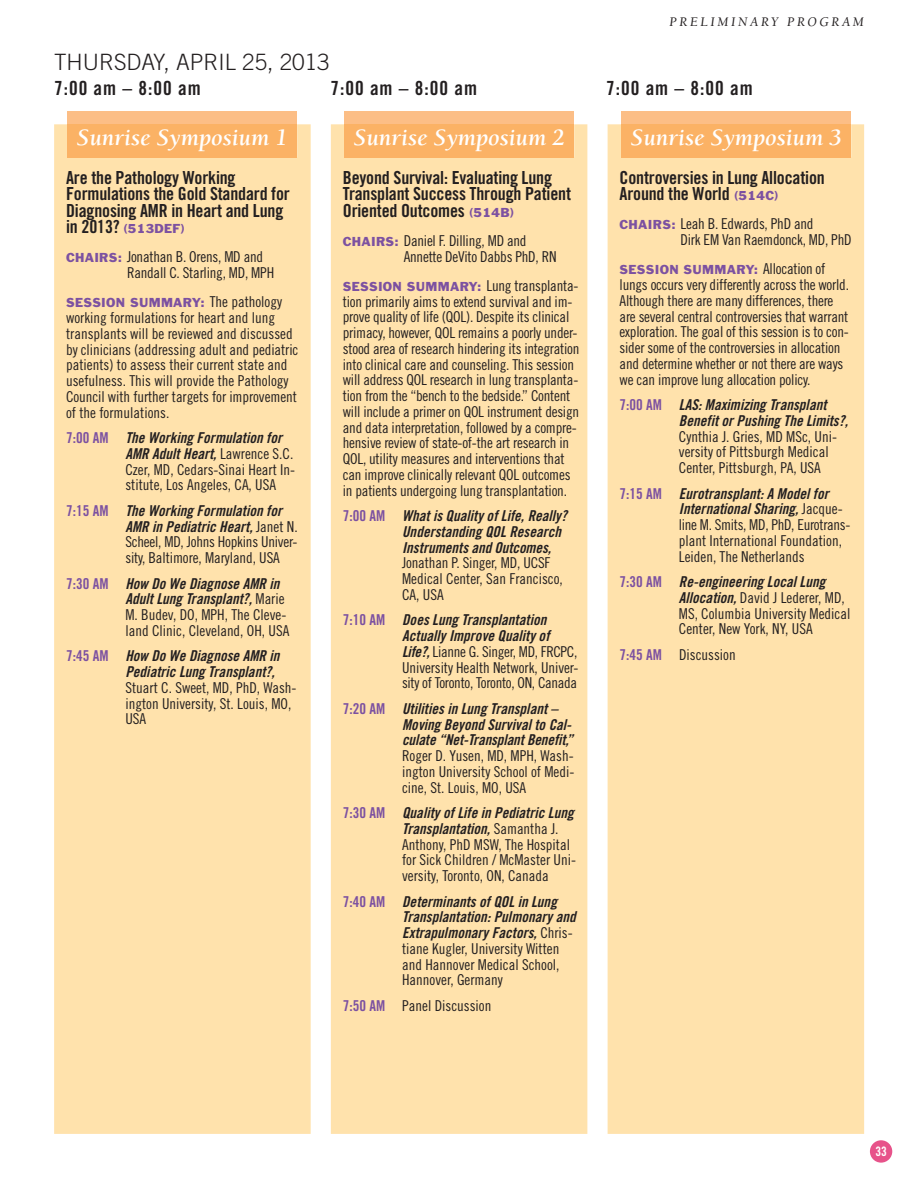
<style>
.page{position:relative;width:918px;height:1188px;background:#fff}
.page>*{position:absolute;margin:0;border:0;box-sizing:border-box;transform-origin:0 0}
.t1{font:italic 700 24px "Berkeley";color:#fff}
.t2{font:300 22.5px "Trade Gothic";color:#231f20}
.t3{font:19.5px "Trade Gothic Bold Cond Twenty";letter-spacing:.05em;color:#231f20}
.t4{font:18px/16.5px "Trade Gothic Bold Cond Twenty";letter-spacing:-.01em;color:#231f20}
.t5{font:15px/15.8px "Trade Gothic Cond Eighteen";letter-spacing:-.015em;color:#231f20}
.t6{font:italic 15px/15.8px "Trade Gothic Bold Cond Twenty";color:#231f20}
.t7{font:italic 13.5px "Berkeley";letter-spacing:.2em;color:#231f20}
.t8{font:13.05px "Trade Gothic Bold Cond Twenty";color:#fff}
.t9{font:12px "Franklin Gothic";letter-spacing:.025em;color:#7c51a1}
.s1{font-family:"Trade Gothic Bold Cond Twenty";font-size:18px;color:#231f20}
.s2{font-family:"Franklin Gothic";font-size:12px;color:#7c51a1}
.s3{font-family:"Trade Gothic Cond Eighteen";font-size:15px;color:#231f20}
.s4{font-style:normal;color:#7c51a1}
.s5{font-family:"Trade Gothic Cond Eighteen";font-style:normal}
.s6{font-family:"Trade Gothic Bold Cond Twenty";font-style:italic}
.s7{font-family:"Trade Gothic Bold Cond Twenty";color:#7c51a1}
</style>
<div class="page">
<div style="left:54px;top:124px;width:257px;height:1010px;background:#ffe2ac"></div>
<div style="left:331px;top:124px;width:256px;height:1010px;background:#ffe2ac"></div>
<div style="left:608px;top:124px;width:256px;height:1010px;background:#ffe2ac"></div>
<div style="left:870px;top:1140px;width:22px;height:23px;background:#e7528a;border-radius:50%"></div>
<div style="left:622px;top:111px;width:229px;height:13px;background:#fcbe86"></div>
<div style="left:622px;top:124px;width:229px;height:33px;background:#fbb265"></div>
<div style="left:345px;top:111px;width:229px;height:13px;background:#fcbe86"></div>
<div style="left:345px;top:124px;width:229px;height:33px;background:#fbb265"></div>
<div style="left:68px;top:111px;width:229px;height:13px;background:#fcbe86"></div>
<div style="left:68px;top:124px;width:229px;height:33px;background:#fbb265"></div>
<p class="t7" style="left:670px;top:16px;width:196px">PRELIMINARY PROGRAM</p>
<h2 class="t2" style="left:54px;top:54px;width:277px">THURSDAY, APRIL 25, 2013</h2>
<h3 class="t3" style="left:54px;top:81px;width:148px">7:00 am – 8:00 am</h3>
<h3 class="t3" style="left:331px;top:81px;width:148px">7:00 am – 8:00 am</h3>
<h3 class="t3" style="left:606px;top:81px;width:148px">7:00 am – 8:00 am</h3>
<h1 class="t1" style="left:77px;top:128px;width:212px">Sunrise Symposium 1</h1>
<h1 class="t1" style="left:354px;top:128px;width:212px">Sunrise Symposium 2</h1>
<h1 class="t1" style="left:631px;top:128px;width:212px">Sunrise Symposium 3</h1>
<p class="t4" style="left:66px;top:171px;width:225px">Are the Pathology Working<br>Formulations the Gold Standard for<br>Diagnosing AMR in Heart and Lung</p>
<p class="t9" style="left:66px;top:224px;width:120px"><span class="s1">in 2013?</span> (513DEF)</p>
<p class="t5" style="left:127px;top:250px;width:149px;text-indent:-61px"><span class="s2">CHAIRS:</span> Jonathan B. Orens, MD and<br>Randall C. Starling, MD, MPH</p>
<p class="t9" style="left:66px;top:298px;width:218px">SESSION SUMMARY: <span class="s3">The pathology</span></p>
<p class="t5" style="left:66px;top:311px;width:234px">working formulations for heart and lung transplants will be reviewed and discussed by clinicians (addressing adult and pediatric patients) to assess their current state and usefulness. This will provide the Pathology Council with further targets for improvement of the formulations.</p>
<p class="t6" style="left:125px;top:431px;width:169px;text-indent:-59px"><span class="s4">7 : 0 0 A M</span> The Working Formulation for<br>AMR AdultHeart,<span class="s5">L a w r e n c e S . C .</span></p>
<p class="t5" style="left:125px;top:463px;width:171px">Czer, MD, Cedars-Sinai Heart In&shy;stitute, Los Angeles, CA, USA</p>
<p class="t6" style="left:125px;top:504px;width:174px;text-indent:-59px"><span class="s4">7 : 1 5 A M</span> The Working Formulation for<br>AMR in Pediatric Heart,<span class="s5">J a n e t N .</span></p>
<p class="t5" style="left:125px;top:535px;width:174px">Scheel, MD, Johns Hopkins Univer&shy;sity, Baltimore, Maryland, USA</p>
<p class="t6" style="left:66px;top:577px;width:220px;text-align:right"><span class="s4">7 : 3 0 A M</span> How Do We Diagnose AMR in<br>AdultLung Transplant?,<span class="s5">M a r i e</span></p>
<p class="t5" style="left:125px;top:608px;width:166px">M. Budev, DO, MPH, The Cleve&shy;land Clinic, Cleveland, OH, USA</p>
<p class="t6" style="left:125px;top:649px;width:159px;text-indent:-59px"><span class="s4">7 : 4 5 A M</span> How Do We Diagnose AMR in<br>Pediatric Lung Transplant?,</p>
<p class="t5" style="left:125px;top:681px;width:173px">Stuart C. Sweet, MD, PhD, Wash&shy;ington University, St. Louis, MO,<br>USA</p>
<p class="t4" style="left:343px;top:171px;width:230px">Beyond Survival: Evaluating Lung<br>Transplant Success Through Patient<br>Oriented Outcomes <span class="s2">(514B)</span></p>
<p class="t5" style="left:404px;top:234px;width:154px;text-indent:-61px"><span class="s2">CHAIRS:</span> Daniel F. Dilling, MD and<br>Annette DeVito Dabbs PhD, RN</p>
<p class="t5" style="left:343px;top:279px;width:238px"><span class="s2">SESSION SUMMARY:</span> Lung transplanta&shy;tion primarily aims to extend survival and im&shy;prove quality of life (QOL). Despite its clinical primacy, however, QOL remains a poorly under&shy;stood area of research hindering its integration into clinical care and counseling. This session will address QOL research in lung transplanta&shy;tion from the “bench to the bedside.” Content will include a primer on QOL instrument design and data interpretation, followed by a compre&shy;hensive review of state-of-the art research in QOL, utility measures and interventions that can improve clinically relevant QOL outcomes in patients undergoing lung transplantation.</p>
<p class="t6" style="left:402px;top:509px;width:169px;text-indent:-59px"><span class="s4">7 : 0 0 A M</span> Whatis Quality ofLife,Really?<br>Understanding QOL Research<br>Instruments and Outcomes,</p>
<p class="t5" style="left:402px;top:556px;width:162px">Jonathan P. Singer, MD, UCSF<br>Medical Center, San Francisco,<br>CA, USA</p>
<p class="t6" style="left:343px;top:613px;width:211px;text-align:right"><span class="s4">7 : 1 0 A M</span> Does Lung Transplantation<br>Actually Improve Quality of</p>
<p class="t5" style="left:402px;top:645px;width:178px;text-align:justify"><span class="s6">Life?,</span>Lianne G. Singer, MD, FRCPC, University Health Network, Univer&shy;sity of Toronto, Toronto, ON, Canada</p>
<p class="t6" style="left:402px;top:702px;width:175px;text-indent:-59px"><span class="s4">7 : 2 0 A M</span> Utilities in Lung Transplant–<br>Moving Beyond Survivalto Cal&shy;culate “Net-TransplantBenefit,”</p>
<p class="t5" style="left:402px;top:749px;width:174px;text-align:justify">Roger D. Yusen, MD, MPH, Wash&shy;ington University School of Medi&shy;cine, St. Louis, MO, USA</p>
<p class="t6" style="left:402px;top:806px;width:176px;text-indent:-59px"><span class="s4">7 : 3 0 A M</span> Quality ofLife in Pediatric Lung<br>Transplantation,<span class="s5">S a m a n t h a J .</span></p>
<p class="t5" style="left:402px;top:838px;width:175px">Anthony, PhD MSW, The Hospital for Sick Children / McMaster Uni&shy;versity, Toronto, ON, Canada</p>
<p class="t6" style="left:402px;top:895px;width:178px;text-indent:-59px"><span class="s4">7 : 4 0 A M</span> Determinants ofQOL in Lung<br>Transplantation:Pulmonary and<br>Extrapulmonary Factors,<span class="s5">C h r i s -</span></p>
<p class="t5" style="left:402px;top:942px;width:159px;text-align:justify">tiane Kugler, University Witten and Hannover Medical School, Hannover, Germany</p>
<p class="t5" style="left:343px;top:999px;width:150px"><span class="s7">7:50 AM</span> Panel Discussion</p>
<p class="t4" style="left:620px;top:171px;width:207px">Controversies in Lung Allocation<br>Around the World <span class="s2">(514C)</span></p>
<p class="t5" style="left:681px;top:217px;width:173px;text-indent:-61px"><span class="s2">CHAIRS:</span> Leah B. Edwards, PhD and<br>Dirk EM Van Raemdonck, MD, PhD</p>
<p class="t9" style="left:620px;top:265px;width:207px">SESSION SUMMARY: <span class="s3">Allocation of</span></p>
<p class="t5" style="left:620px;top:278px;width:231px">lungs occurs very differently across the world.<br>Although there are many differences, there are several central controversies that warrant exploration. The goal of this session is to con&shy;sider some of the controversies in allocation and determine whether or not there are ways we can improve lung allocation policy.</p>
<p class="t6" style="left:679px;top:398px;width:174px;text-indent:-59px"><span class="s4">7 : 0 0 A M</span> LAS:Maximizing Transplant<br>BenefitorPushing The Limits?,</p>
<p class="t5" style="left:679px;top:430px;width:160px">Cynthia J. Gries, MD MSc, Uni&shy;versity of Pittsburgh Medical<br>Center, Pittsburgh, PA, USA</p>
<p class="t6" style="left:679px;top:487px;width:165px;text-indent:-59px"><span class="s4">7 : 1 5 A M</span> Eurotransplant:A Modelfor<br>InternationalSharing,<span class="s5">J a c q u e -</span></p>
<p class="t5" style="left:679px;top:518px;width:173px">line M. Smits, MD, PhD, Eurotrans&shy;plant International Foundation,<br>Leiden, The Netherlands</p>
<p class="t6" style="left:620px;top:575px;width:210px"><span class="s4">7 : 3 0 A M</span> Re-engineering LocalLung</p>
<p class="t5" style="left:679px;top:591px;width:173px"><span class="s6">Allocation,</span>David J Lederer, MD,<br>MS, Columbia University Medical<br>Center, New York, NY, USA</p>
<p class="t5" style="left:620px;top:648px;width:118px"><span class="s7">7:45 AM</span> Discussion</p>
<p class="t8" style="left:875px;top:1147px;width:13px">33</p>
</div>
